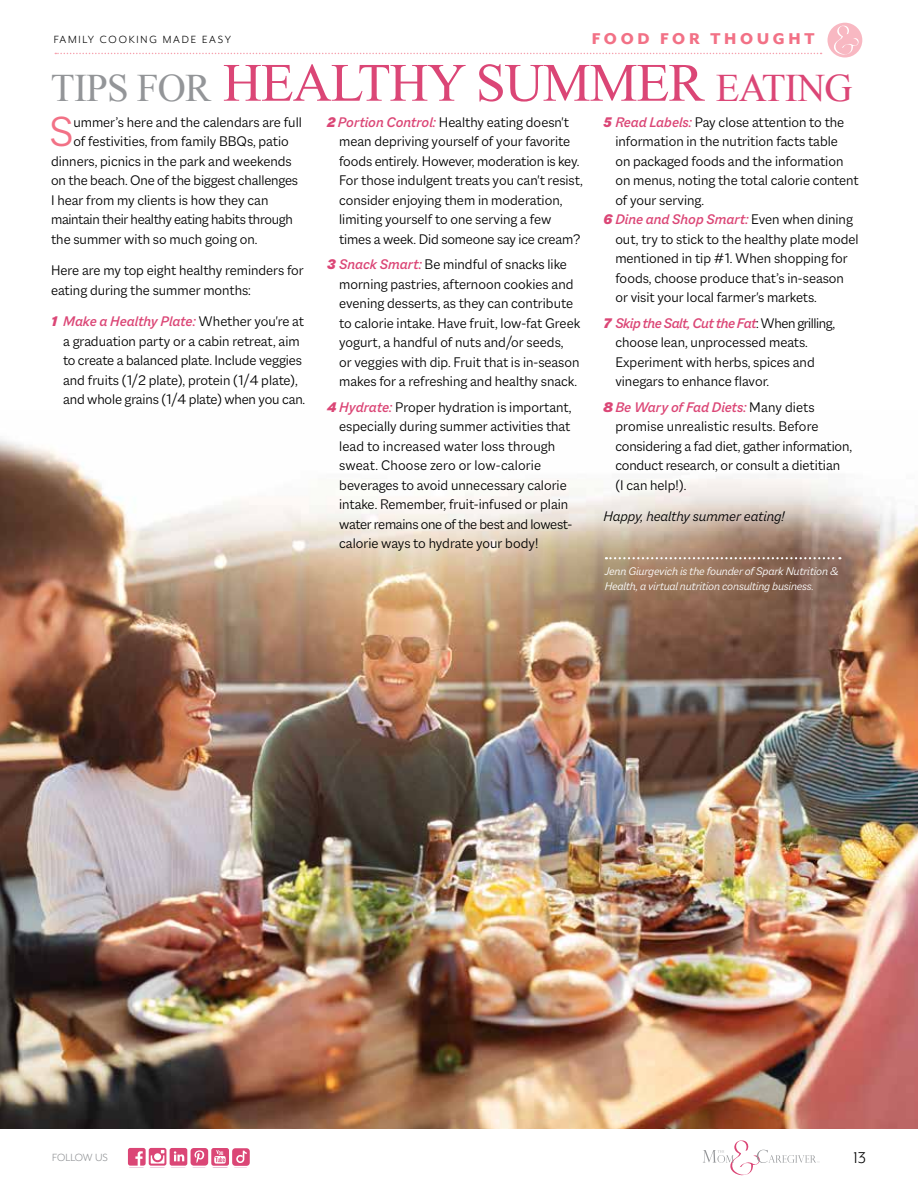
<style>
.page{position:relative;width:918px;height:1188px;background:#fff}
.page>*{position:absolute;margin:0;border:0;box-sizing:border-box;transform-origin:0 0}
.t1{font:54px "Times New Roman";letter-spacing:-.02em;color:#db4676}
.t2{font:300 45.3px "Macklin Sans";color:#f27186}
.t3{font:800 18px "Mr Eaves XL Mod OT";letter-spacing:.2em;color:#f27186}
.t4{font:18px "Mr Eaves XL Mod OT";color:#000}
.t5{font:300 15px/19.5px "Macklin Sans";color:#000}
.t6{font:300 15px "Macklin Sans";letter-spacing:-.02em;color:#000}
.t7{font:italic 500 15px "Macklin Sans";color:#db4676}
.t8{font:italic 300 15px "Macklin Sans";color:#000}
.t9{font:italic 300 12px/15px "Macklin Sans";letter-spacing:-.01em;color:#fff}
.t10{font:12px "Mr Eaves XL Mod OT";letter-spacing:.15em;color:#000}
.t11{font:12px "Mr Eaves XL Mod OT";letter-spacing:-.005em;color:#939598}
.s1{font-size:39px;color:#939598}
.s2{font-size:39px}
.s3{font-weight:900;font-style:italic;color:#db4676}
.s4{font-weight:500;font-style:italic;color:#db4676}
.s5{font-weight:900}
.s6{font-weight:300;font-style:normal;color:#000}
</style>
<div class="page">
<svg style="left:128px;top:1148px;width:122px;height:18px"></svg>
<img style="left:0;top:439px;width:918px;height:690px">
<svg style="left:703px;top:1140px;width:116px;height:36px"></svg>
<svg style="left:828px;top:23px;width:34px;height:35px"></svg>
<svg style="left:55px;top:53px;width:767px;height:1px"></svg>
<svg style="left:606px;top:557px;width:234px;height:2px"></svg>
<p class="t10" style="left:54px;top:32px;width:179px">FAMILY COOKING MADE EASY</p>
<p class="t3" style="left:592px;top:28px;width:224px">FOOD FOR THOUGHT</p>
<h1 class="t1" style="left:51px;top:46px;width:803px"><span class="s1">TIPS FOR</span> HEALTHY SUMMER <span class="s2">EATING</span></h1>
<h2 class="t2" style="left:49px;top:106px;width:26px">S</h2>
<p class="t5" style="left:73px;top:112px;width:230px">ummer’s here and the calendars are full</p>
<p class="t5" style="left:339px;top:112px;width:245px;text-indent:-12px"><span class="s3">2</span> <span class="s4">Portion Control:</span> Healthy eating doesn't mean depriving yourself of your favorite foods entirely. However, moderation is key.<br>For those indulgent treats you can't resist, consider enjoying them in moderation, limiting yourself to one serving a few times a week. Did someone say ice cream?</p>
<p class="t5" style="left:339px;top:255px;width:243px;text-indent:-12px"><span class="s3">3</span> <span class="s4">Snack Smart:</span> Be mindful of snacks like morning pastries, afternoon cookies and evening desserts, as they can contribute to calorie intake. Have fruit, low-fat Greek yogurt, a handful of nuts and/or seeds,<br>or veggies with dip. Fruit that is in-season makes for a refreshing and healthy snack.</p>
<p class="t5" style="left:339px;top:397px;width:235px;text-indent:-12px"><span class="s3">4</span> <span class="s4">Hydrate:</span> Proper hydration is important, especially during summer activities that lead to increased water loss through sweat. Choose zero or low-calorie beverages to avoid unnecessary calorie intake. Remember, fruit-infused or plain water remains one of the best and lowest&shy;calorie ways to hydrate your body!</p>
<p class="t5" style="left:603px;top:112px;width:242px"><span class="s3">5</span> <span class="s4">Read Labels:</span> Pay close attention to the</p>
<p class="t5" style="left:615px;top:132px;width:224px">information in the nutrition facts table</p>
<p class="t5" style="left:615px;top:151px;width:230px">on packaged foods and the information</p>
<p class="t5" style="left:615px;top:171px;width:245px">on menus, noting the total calorie content</p>
<p class="t5" style="left:615px;top:190px;width:90px">of your serving.</p>
<p class="t7" style="left:603px;top:211px;width:251px"><span class="s5">6</span> Dine and Shop Smart: <span class="s6">Even when dining</span></p>
<p class="t5" style="left:615px;top:229px;width:245px">out, try to stick to the healthy plate model</p>
<p class="t5" style="left:615px;top:249px;width:234px">mentioned in tip #1. When shopping for</p>
<p class="t5" style="left:615px;top:268px;width:230px">foods, choose produce that’s in-season</p>
<p class="t5" style="left:615px;top:288px;width:203px">or visit your local farmer's markets.</p>
<p class="t5" style="left:615px;top:313px;width:221px;text-indent:-12px"><span class="s3">7</span> <span class="s4">Skip the Salt, Cut the Fat</span>: When grilling, choose lean, unprocessed meats.<br>Experiment with herbs, spices and vinegars to enhance flavor.</p>
<p class="t5" style="left:615px;top:397px;width:238px;text-indent:-12px"><span class="s3">8</span> <span class="s4">Be Wary of Fad Diets:</span> Many diets promise unrealistic results. Before considering a fad diet, gather information, conduct research, or consult a dietitian (I can help!).</p>
<p class="t8" style="left:603px;top:508px;width:183px">Happy, healthy summer eating!</p>
<p class="t5" style="left:73px;top:132px;width:217px">of festivities, from family BBQs, patio</p>
<p class="t5" style="left:51px;top:151px;width:242px">dinners, picnics in the park and weekends</p>
<p class="t5" style="left:51px;top:171px;width:249px">on the beach. One of the biggest challenges</p>
<p class="t5" style="left:51px;top:190px;width:219px">I hear from my clients is how they can</p>
<p class="t6" style="left:51px;top:211px;width:243px">maintain their healthy eating habits through</p>
<p class="t5" style="left:51px;top:229px;width:208px">the summer with so much going on.</p>
<p class="t5" style="left:51px;top:261px;width:254px">Here are my top eight healthy reminders for eating during the summer months:</p>
<p class="t5" style="left:63px;top:312px;width:244px;text-indent:-12px"><span class="s3">1</span> <span class="s4">Make a Healthy Plate:</span> Whether you're at a graduation party or a cabin retreat, aim to create a balanced plate. Include veggies and fruits (1/2 plate), protein (1/4 plate), and whole grains (1/4 plate) when you can.</p>
<p class="t9" style="left:605px;top:563px;width:235px">Jenn Giurgevich is the founder of Spark Nutrition &amp;<br>Health, a virtual nutrition consulting business.</p>
<p class="t11" style="left:52px;top:1151px;width:57px">FOLLOW US</p>
<p class="t4" style="left:853px;top:1147px;width:14px">13</p>
</div>
